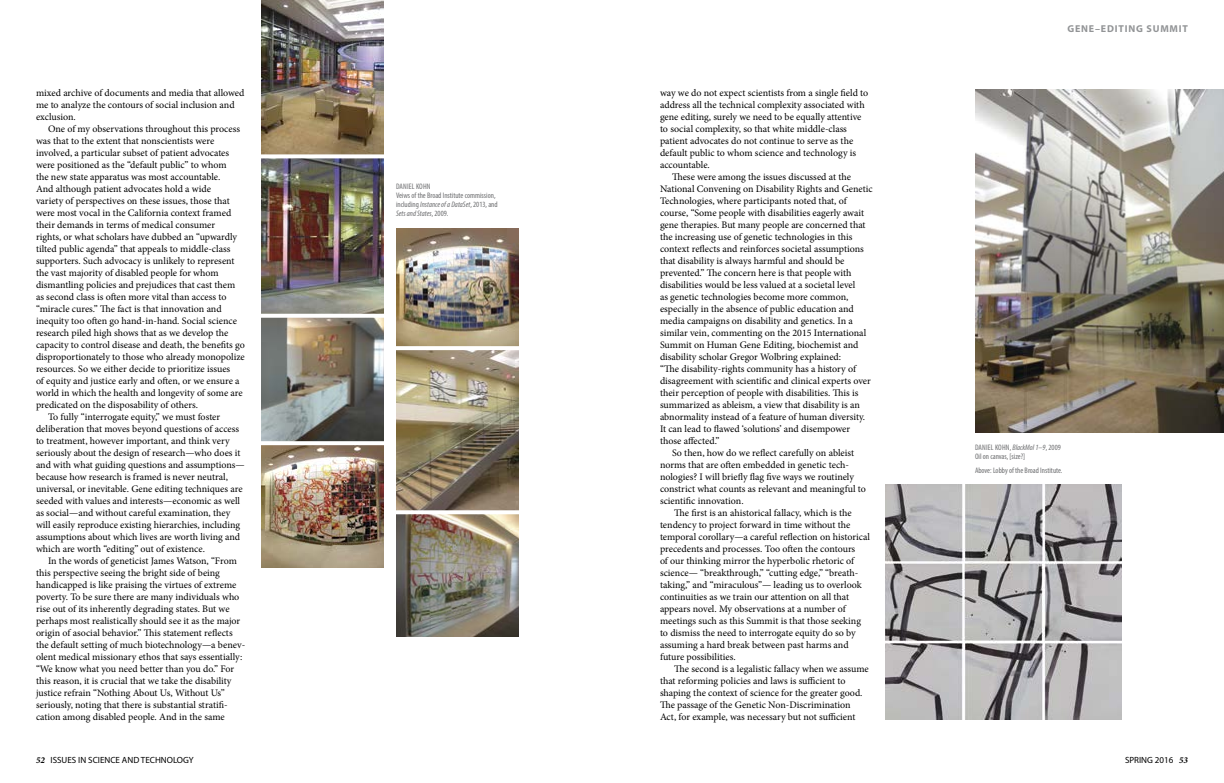
<style>
.page{position:relative;width:1224px;height:783px;background:#fff}
.page>*{position:absolute;margin:0;border:0;box-sizing:border-box;transform-origin:0 0}
._10_12_MinPro_text_i{font:10px/12px "Minion Pro";color:#000}
.t1{font:700 10px "Myriad Pro";letter-spacing:.08em;color:#929496}
.t2{font:9px "Myriad Pro";color:#000}
.Art_caption_2{font:condensed 8px/9px "Myriad Pro";color:#6d6e70}
.Art_caption_2-2{font:condensed 8px "Myriad Pro";letter-spacing:.02em;color:#6d6e70}
.s1{font-style:italic}
.s2{font-family:"Minion Pro";font-weight:700;font-style:italic}
</style>
<div class="page">
<img style="left:975px;top:89px;width:249px;height:344px">
<img style="left:885px;top:484px;width:236px;height:236px">
<img style="left:396px;top:514px;width:123px;height:123px">
<img style="left:261px;top:445px;width:123px;height:123px">
<img style="left:396px;top:228px;width:123px;height:118px">
<img style="left:261px;top:0;width:123px;height:314px">
<img style="left:396px;top:350px;width:123px;height:160px">
<img style="left:261px;top:318px;width:123px;height:123px">
<svg style="left:261px;top:154px;width:123px;height:4px"></svg>
<svg style="left:261px;top:317px;width:123px;height:1px"></svg>
<svg style="left:261px;top:441px;width:123px;height:1px"></svg>
<svg style="left:396px;top:346px;width:123px;height:1px"></svg>
<svg style="left:396px;top:510px;width:123px;height:1px"></svg>
<p class="_10_12_MinPro_text_i" style="left:36px;top:87px;width:210px">mixed archive of documents and media that allowed me to analyze the contours of social inclusion and exclusion.</p>
<p class="_10_12_MinPro_text_i" style="left:36px;top:123px;width:210px;text-indent:12px">One of my observations throughout this process was that to the extent that nonscientists were involved, a particular subset of patient advocates were positioned as the “default public” to whom<br>the new state apparatus was most accountable.<br>And although patient advocates hold a wide<br>variety of perspectives on these issues, those that were most vocal in the California context framed their demands in terms of medical consumer<br>rights, or what scholars have dubbed an “upwardly tilted public agenda” that appeals to middle-class supporters. Such advocacy is unlikely to represent the vast majority of disabled people for whom dismantling policies and prejudices that cast them as second class is often more vital than access to “miracle cures.” The fact is that innovation and inequity too often go hand-in-hand. Social science research piled high shows that as we develop the capacity to control disease and death, the benefits go disproportionately to those who already monopolize resources. So we either decide to prioritize issues<br>of equity and justice early and often, or we ensure a world in which the health and longevity of some are predicated on the disposability of others.</p>
<p class="_10_12_MinPro_text_i" style="left:36px;top:411px;width:210px;text-indent:12px">To fully “interrogate equity,” we must foster deliberation that moves beyond questions of access to treatment, however important, and think very seriously about the design of research—who does it and with what guiding questions and assumptions— because how research is framed is never neutral, universal, or inevitable. Gene editing techniques are seeded with values and interests—economic as well as social—and without careful examination, they will easily reproduce existing hierarchies, including assumptions about which lives are worth living and which are worth “editing” out of existence.</p>
<p class="_10_12_MinPro_text_i" style="left:36px;top:555px;width:211px;text-indent:12px">In the words of geneticist James Watson, “From this perspective seeing the bright side of being handicapped is like praising the virtues of extreme poverty. To be sure there are many individuals who rise out of its inherently degrading states. But we perhaps most realistically should see it as the major origin of asocial behavior.” This statement reflects the default setting of much biotechnology—a benev&shy;olent medical missionary ethos that says essentially: “We know what you need better than you do.” For this reason, it is crucial that we take the disability justice refrain “Nothing About Us, Without Us” seriously, noting that there is substantial stratifi&shy;cation among disabled people. And in the same</p>
<p class="Art_caption_2-2" style="left:396px;top:182px;width:36px">DANIEL KOHN</p>
<p class="Art_caption_2" style="left:396px;top:191px;width:103px">Veiws of the Broad Institute commission, including <span class="s1">Instance of a DataSet</span>, 2013, and<br><span class="s1">Sets and States</span>, 2009.</p>
<p class="_10_12_MinPro_text_i" style="left:660px;top:87px;width:210px">way we do not expect scientists from a single field to address all the technical complexity associated with gene editing, surely we need to be equally attentive to social complexity, so that white middle-class patient advocates do not continue to serve as the default public to whom science and technology is accountable.</p>
<p class="_10_12_MinPro_text_i" style="left:660px;top:171px;width:214px;text-indent:12px">These were among the issues discussed at the National Convening on Disability Rights and Genetic Technologies, where participants noted that, of course, “Some people with disabilities eagerly await gene therapies. But many people are concerned that the increasing use of genetic technologies in this context reflects and reinforces societal assumptions that disability is always harmful and should be prevented.” The concern here is that people with disabilities would be less valued at a societal level<br>as genetic technologies become more common, especially in the absence of public education and media campaigns on disability and genetics. In a similar vein, commenting on the 2015 International Summit on Human Gene Editing, biochemist and disability scholar Gregor Wolbring explained:<br>“The disability-rights community has a history of disagreement with scientific and clinical experts over their perception of people with disabilities. This is summarized as ableism, a view that disability is an abnormality instead of a feature of human diversity.<br>It can lead to flawed ‘solutions’ and disempower those affected.”</p>
<p class="_10_12_MinPro_text_i" style="left:660px;top:447px;width:207px;text-indent:12px">So then, how do we reflect carefully on ableist norms that are often embedded in genetic tech&shy;nologies? I will briefly flag five ways we routinely constrict what counts as relevant and meaningful to scientific innovation.</p>
<p class="_10_12_MinPro_text_i" style="left:660px;top:507px;width:212px;text-indent:14px">The first is an ahistorical fallacy, which is the tendency to project forward in time without the temporal corollary—a careful reflection on historical precedents and processes. Too often the contours<br>of our thinking mirror the hyperbolic rhetoric of science— “breakthrough,” “cutting edge,” “breath&shy;taking,” and “miraculous”— leading us to overlook continuities as we train our attention on all that appears novel. My observations at a number of meetings such as this Summit is that those seeking to dismiss the need to interrogate equity do so by assuming a hard break between past harms and future possibilities.</p>
<p class="_10_12_MinPro_text_i" style="left:660px;top:663px;width:210px;text-indent:14px">The second is a legalistic fallacy when we assume that reforming policies and laws is sufficient to shaping the context of science for the greater good.<br>The passage of the Genetic Non-Discrimination Act, for example, was necessary but not sufficient</p>
<p class="t1" style="left:1068px;top:22px;width:122px">GENE–EDITING SUMMIT</p>
<p class="Art_caption_2-2" style="left:975px;top:443px;width:87px">DANIEL KOHN, <span class="s1">BlackMol 1–9</span>, 2009</p>
<p class="Art_caption_2" style="left:975px;top:452px;width:52px">Oil on canvas, [size?]</p>
<p class="Art_caption_2" style="left:975px;top:465px;width:89px">Above: Lobby of the Broad Institute.</p>
<p class="t2" style="left:36px;top:754px;width:159px"><span class="s2">52</span> ISSUES IN SCIENCE AND TECHNOLOGY</p>
<p class="t2" style="left:1125px;top:754px;width:64px">SPRING 2016 <span class="s2">53</span></p>
</div>
